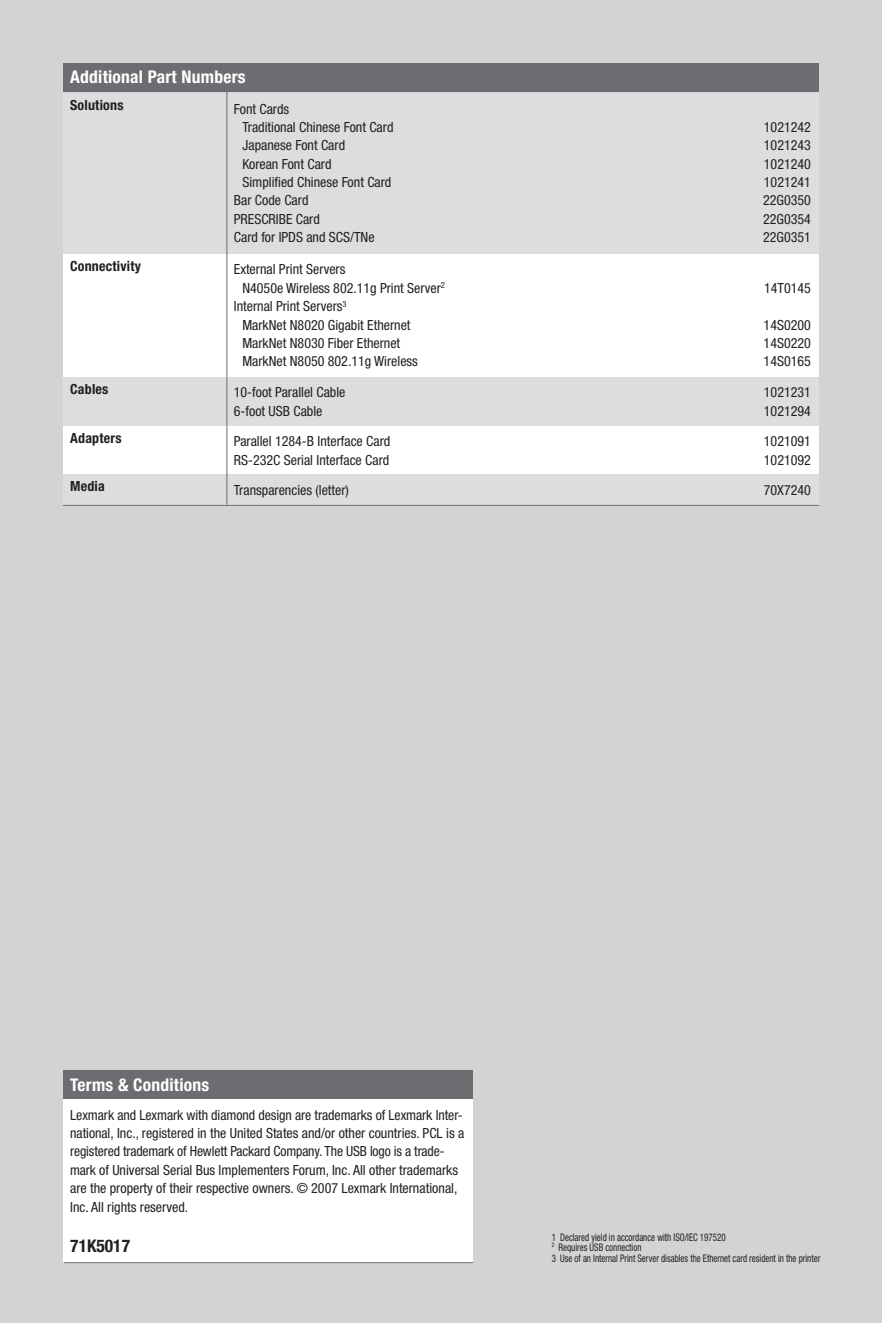
<style>
.page{position:relative;width:882px;height:1323px;background:#d3d3d3}
.page>*{position:absolute;margin:0;border:0;box-sizing:border-box;transform-origin:0 0}
.t1{font:700 condensed 17.5px "Helvetica Neue";letter-spacing:.015em;color:#fff}
.t2{font:700 condensed 17.5px "Helvetica Neue";color:#231f20}
.t3{font:condensed 14px/18.4px "Helvetica Neue";color:#231f20}
.t4{font:700 condensed 14px "Helvetica Neue";letter-spacing:.015em;color:#231f20}
.t5{font:condensed 10.5px/10.5px "Helvetica Neue";color:#231f20;scale:.85 1}
</style>
<div class="page">
<div style="left:63px;top:63px;width:756px;height:29px;background:#6c6d70"></div>
<div style="left:63px;top:1070px;width:409px;height:29px;background:#6c6d70"></div>
<div style="left:63px;top:1099px;width:409px;height:164px;background:#fff"></div>
<hr style="left:64px;top:1262px;width:409px;height:1px;background:#6c6d70">
<div style="left:63px;top:93px;width:164px;height:161px;background:#dcdddf"></div>
<div style="left:227px;top:93px;width:592px;height:161px;background:#dcdddf"></div>
<div style="left:63px;top:254px;width:164px;height:123px;background:#fff"></div>
<div style="left:227px;top:254px;width:592px;height:123px;background:#fff"></div>
<div style="left:63px;top:377px;width:164px;height:49px;background:#dcdddf"></div>
<div style="left:227px;top:377px;width:592px;height:49px;background:#dcdddf"></div>
<div style="left:63px;top:426px;width:164px;height:49px;background:#fff"></div>
<div style="left:227px;top:426px;width:592px;height:49px;background:#fff"></div>
<div style="left:63px;top:475px;width:164px;height:30px;background:#dcdddf"></div>
<div style="left:227px;top:475px;width:592px;height:30px;background:#dcdddf"></div>
<hr style="left:227px;top:91px;width:1px;height:414px;background:#6c6d70">
<hr style="left:63px;top:505px;width:756px;height:1px;background:#6c6d70">
<p class="t1" style="left:70px;top:66px;width:177px">Additional Part Numbers</p>
<p class="t4" style="left:70px;top:96px;width:55px">Solutions</p>
<p class="t3" style="left:242px;top:99px;width:153px;text-indent:-9px">Font Cards<br>Traditional Chinese Font Card</p>
<p class="t3" style="left:764px;top:118px;width:49px">1021242</p>
<p class="t3" style="left:242px;top:136px;width:104px">Japanese Font Card</p>
<p class="t3" style="left:764px;top:136px;width:49px">1021243</p>
<p class="t3" style="left:242px;top:154px;width:91px">Korean Font Card</p>
<p class="t3" style="left:764px;top:154px;width:49px">1021240</p>
<p class="t3" style="left:242px;top:173px;width:151px">Simplified Chinese Font Card</p>
<p class="t3" style="left:764px;top:173px;width:49px">1021241</p>
<p class="t3" style="left:234px;top:191px;width:76px">Bar Code Card</p>
<p class="t3" style="left:763px;top:191px;width:49px">22G0350</p>
<p class="t3" style="left:234px;top:210px;width:88px">PRESCRIBE Card</p>
<p class="t3" style="left:763px;top:210px;width:49px">22G0354</p>
<p class="t3" style="left:234px;top:228px;width:142px">Card for IPDS and SCS/TNe</p>
<p class="t3" style="left:763px;top:228px;width:49px">22G0351</p>
<p class="t4" style="left:70px;top:257px;width:72px">Connectivity</p>
<p class="t3" style="left:242px;top:260px;width:204px;text-indent:-9px">External Print Servers<br>N4050e Wireless 802.11g Print Server<sup>2</sup></p>
<p class="t3" style="left:242px;top:297px;width:170px;text-indent:-9px">Internal Print Servers<sup>3<br></sup>MarkNet N8020 Gigabit Ethernet</p>
<p class="t3" style="left:764px;top:279px;width:48px">14T0145</p>
<p class="t3" style="left:764px;top:315px;width:49px">14S0200</p>
<p class="t3" style="left:242px;top:334px;width:159px">MarkNet N8030 Fiber Ethernet</p>
<p class="t3" style="left:764px;top:334px;width:49px">14S0220</p>
<p class="t3" style="left:242px;top:352px;width:177px">MarkNet N8050 802.11g Wireless</p>
<p class="t3" style="left:764px;top:352px;width:49px">14S0165</p>
<p class="t4" style="left:70px;top:380px;width:40px">Cables</p>
<p class="t3" style="left:234px;top:383px;width:113px">10-foot Parallel Cable</p>
<p class="t3" style="left:764px;top:383px;width:49px">1021231</p>
<p class="t3" style="left:234px;top:401px;width:90px">6-foot USB Cable</p>
<p class="t3" style="left:764px;top:401px;width:49px">1021294</p>
<p class="t4" style="left:70px;top:429px;width:53px">Adapters</p>
<p class="t3" style="left:234px;top:432px;width:158px">Parallel 1284-B Interface Card</p>
<p class="t3" style="left:764px;top:432px;width:49px">1021091</p>
<p class="t3" style="left:234px;top:450px;width:157px">RS-232C Serial Interface Card</p>
<p class="t3" style="left:764px;top:450px;width:49px">1021092</p>
<p class="t4" style="left:70px;top:478px;width:36px">Media</p>
<p class="t3" style="left:234px;top:481px;width:117px">Transparencies (letter)</p>
<p class="t3" style="left:764px;top:481px;width:49px">70X7240</p>
<p class="t1" style="left:70px;top:1074px;width:141px">Terms &amp; Conditions</p>
<p class="t3" style="left:70px;top:1105px;width:396px">Lexmark and Lexmark with diamond design are trademarks of Lexmark Inter&shy;national, Inc., registered in the United States and/or other countries. PCL is a registered trademark of Hewlett Packard Company. The USB logo is a trade&shy;mark of Universal Serial Bus Implementers Forum, Inc. All other trademarks are the property of their respective owners. © 2007 Lexmark International, Inc. All rights reserved.</p>
<p class="t2" style="left:70px;top:1235px;width:61px">71K5017</p>
<p class="t5" style="left:552px;top:1232px;width:318px">1 Declared yield in accordance with ISO/IEC 197520<br><sup>2</sup> Requires USB connection<br>3 Use of an Internal Print Server disables the Ethernet card resident in the printer</p>
</div>
